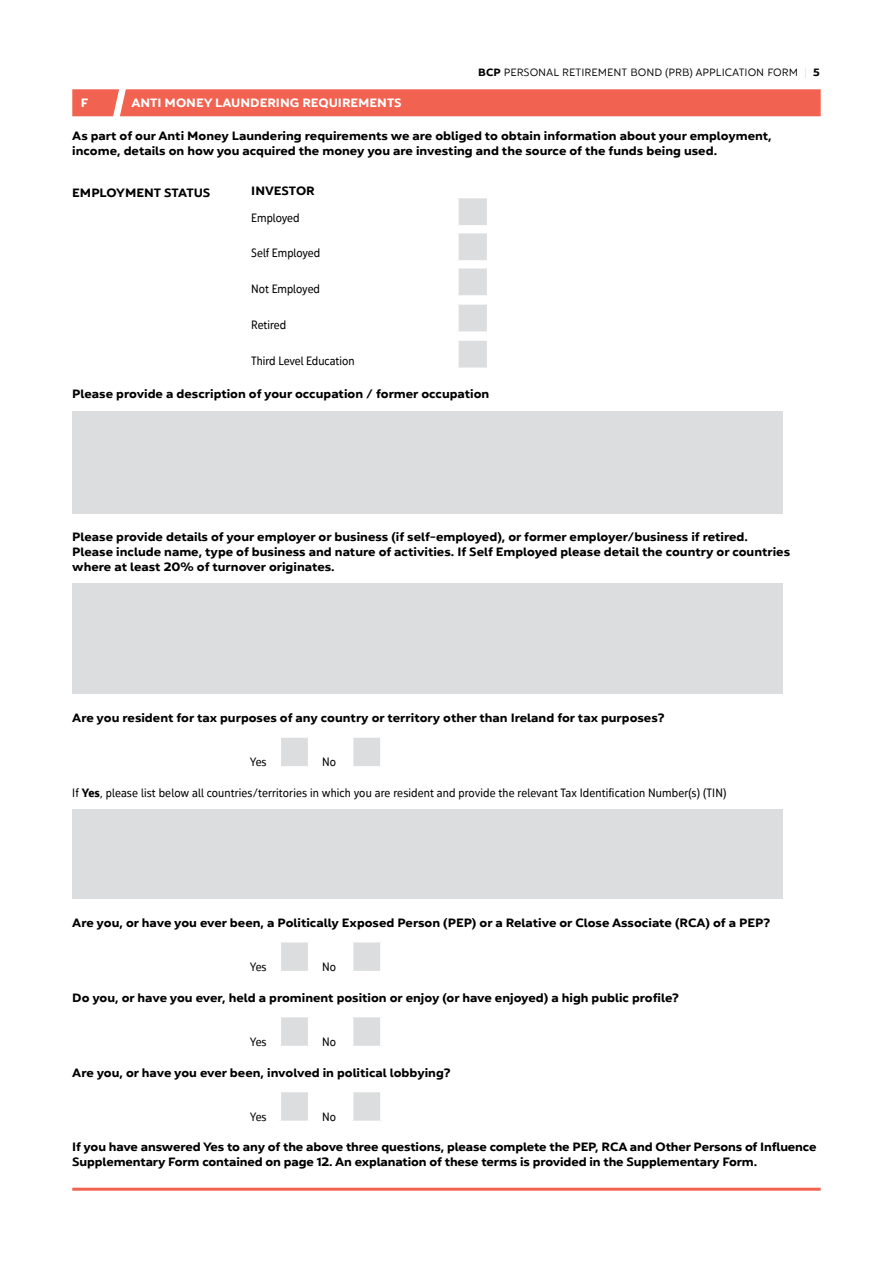
<style>
.page{position:relative;width:893px;height:1263px;background:#fff}
.page>*{position:absolute;margin:0;border:0;box-sizing:border-box;transform-origin:0 0}
.t1{font:700 expanded 12px/15px "Yorkten";color:#000}
.t2{font:12px "Yorkten Con Reg";letter-spacing:.005em;color:#000}
.t3{font:700 expanded 12px "Yorkten";color:#fff}
.t4{font:10.5px "Yorkten Ext Boo";color:#000}
.s1{font-family:"Yorkten";font-weight:700;font-stretch:expanded}
.s2{color:#dcddde}
.s3{font-family:"Yorkten Con Bol"}
</style>
<div class="page">
<hr style="left:72px;top:1188px;width:749px;height:3px;background:#f16350">
<div style="left:72px;top:89px;width:749px;height:27px;background:#f16350"></div>
<svg style="left:458px;top:198px;width:29px;height:170px"></svg>
<hr style="left:456px;top:341px;width:3px;height:27px;background:#fff">
<div style="left:72px;top:411px;width:711px;height:102px;background:#dcddde"></div>
<div style="left:72px;top:584px;width:711px;height:110px;background:#dcddde"></div>
<svg style="left:281px;top:738px;width:99px;height:28px"></svg>
<div style="left:72px;top:810px;width:711px;height:89px;background:#dcddde"></div>
<svg style="left:281px;top:942px;width:99px;height:29px"></svg>
<svg style="left:281px;top:1017px;width:99px;height:29px"></svg>
<svg style="left:281px;top:1092px;width:99px;height:29px"></svg>
<p class="t4" style="left:478px;top:66px;width:343px"><span class="s1">BCP</span> PERSONAL RETIREMENT BOND (PRB) APPLICATION FORM <span class="s2">|</span> <span class="s1">5</span></p>
<p class="t3" style="left:81px;top:95px;width:9px">F</p>
<p class="t3" style="left:131px;top:95px;width:272px">ANTI MONEY LAUNDERING REQUIREMENTS</p>
<p class="t1" style="left:72px;top:128px;width:701px">As part of our Anti Money Laundering requirements we are obliged to obtain information about your employment, income, details on how you acquired the money you are investing and the source of the funds being used.</p>
<p class="t1" style="left:72px;top:185px;width:140px">EMPLOYMENT STATUS</p>
<p class="t1" style="left:251px;top:184px;width:65px">INVESTOR</p>
<p class="t2" style="left:251px;top:211px;width:50px">Employed</p>
<p class="t2" style="left:251px;top:246px;width:70px">Self Employed</p>
<p class="t2" style="left:251px;top:281px;width:70px">Not Employed</p>
<p class="t2" style="left:251px;top:317px;width:36px">Retired</p>
<p class="t2" style="left:251px;top:353px;width:105px">Third Level Education</p>
<p class="t1" style="left:72px;top:387px;width:419px">Please provide a description of your occupation / former occupation</p>
<p class="t1" style="left:72px;top:529px;width:719px">Please provide details of your employer or business (if self-employed), or former employer/business if retired.<br>Please include name, type of business and nature of activities. If Self Employed please detail the country or countries where at least 20% of turnover originates.</p>
<p class="t1" style="left:72px;top:710px;width:594px">Are you resident for tax purposes of any country or territory other than Ireland for tax purposes?</p>
<p class="t2" style="left:250px;top:754px;width:18px">Yes</p>
<p class="t2" style="left:322px;top:754px;width:15px">No</p>
<p class="t2" style="left:72px;top:785px;width:656px">If <span class="s3">Yes</span>, please list below all countries/territories in which you are resident and provide the relevant Tax Identification Number(s) (TIN)</p>
<p class="t1" style="left:72px;top:915px;width:700px">Are you, or have you ever been, a Politically Exposed Person (PEP) or a Relative or Close Associate (RCA) of a PEP?</p>
<p class="t2" style="left:250px;top:959px;width:18px">Yes</p>
<p class="t2" style="left:322px;top:959px;width:15px">No</p>
<p class="t1" style="left:72px;top:990px;width:608px">Do you, or have you ever, held a prominent position or enjoy (or have enjoyed) a high public profile?</p>
<p class="t2" style="left:250px;top:1034px;width:18px">Yes</p>
<p class="t2" style="left:322px;top:1034px;width:15px">No</p>
<p class="t1" style="left:72px;top:1065px;width:380px">Are you, or have you ever been, involved in political lobbying?</p>
<p class="t2" style="left:250px;top:1109px;width:18px">Yes</p>
<p class="t2" style="left:322px;top:1109px;width:15px">No</p>
<p class="t1" style="left:72px;top:1140px;width:746px">If you have answered Yes to any of the above three questions, please complete the PEP, RCA and Other Persons of Influence<br>Supplementary Form contained on page 12. An explanation of these terms is provided in the Supplementary Form.</p>
</div>
